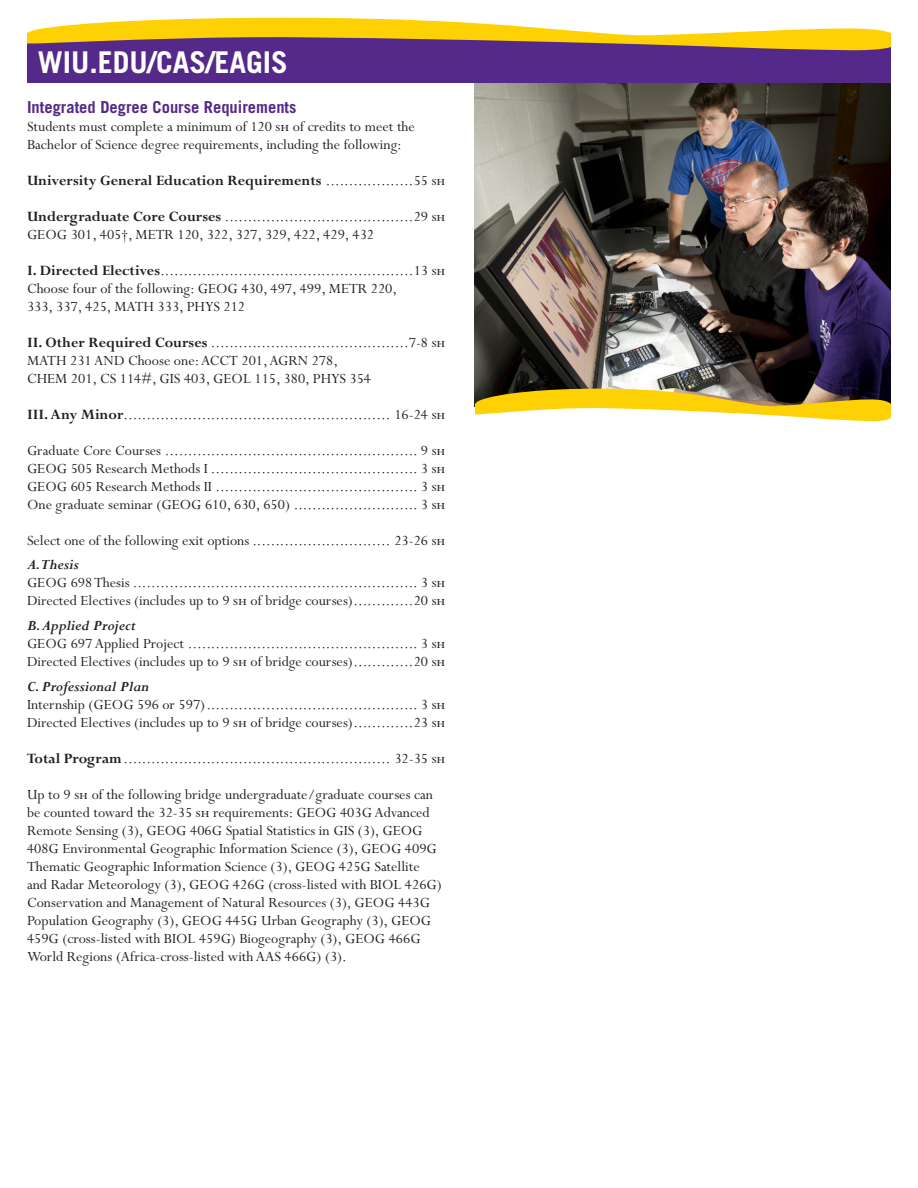
<style>
.page{position:relative;width:918px;height:1188px;background:#fff}
.page>*{position:absolute;margin:0;border:0;box-sizing:border-box;transform-origin:0 0}
.web_address{font:700 30px "Trade Gothic";color:#fff}
.subhead_1_purple{font:700 16.5px "Trade Gothic";color:#542989}
.body_text___A{font:15.75px/18px "Perpetua";color:#231f20}
.course_list_with_do{font:15.75px/18px "Perpetua";color:#231f20}
.course_list_with_d{font:15.75px "Perpetua";color:#231f20}
.course_list_with_d-2{font:700 15.75px "Perpetua";color:#231f20}
.course_list_with_d-3{font:italic 700 15.75px "Perpetua";color:#231f20}
.s1{font-family:"Perpetua SC"}
.s2{font-weight:400}
.s3{font-family:"Perpetua SC";font-weight:400}
.s4{font-weight:700}
.s5{font-weight:700;font-style:italic}
</style>
<div class="page">
<img style="left:475px;top:82px;width:416px;height:307px">
<svg style="left:475px;top:389px;width:416px;height:33px"></svg>
<div style="left:27px;top:37px;width:864px;height:45px;background:#542989"></div>
<svg style="left:27px;top:18px;width:864px;height:33px"></svg>
<p class="web_address" style="left:38px;top:44px;width:252px">WIU.EDU/CAS/EAGIS</p>
<p class="subhead_1_purple" style="left:27px;top:96px;width:271px">Integrated Degree Course Requirements</p>
<p class="body_text___A" style="left:27px;top:118px;width:389px">Students must complete a minimum of 120 <span class="s1">sh</span> of credits to meet the<br>Bachelor of Science degree requirements, including the following:</p>
<p class="course_list_with_d-2" style="left:27px;top:172px;width:420px">University General Education Requirements <span class="s2">...................55</span> <span class="s3">sh</span></p>
<p class="course_list_with_do" style="left:27px;top:208px;width:420px"><span class="s4">Undergraduate Core Courses</span> .........................................29 <span class="s1">sh</span></p>
<p class="body_text___A" style="left:27px;top:226px;width:349px">GEOG 301, 405†, METR 120, 322, 327, 329, 422, 429, 432</p>
<p class="course_list_with_d" style="left:27px;top:262px;width:420px"><span class="s4">I. Directed Electives</span>.......................................................13 <span class="s1">sh</span></p>
<p class="body_text___A" style="left:27px;top:280px;width:372px">Choose four of the following: GEOG 430, 497, 499, METR 220,<br>333, 337, 425, MATH 333, PHYS 212</p>
<p class="course_list_with_d" style="left:27px;top:334px;width:420px"><span class="s4">II. Other Required Courses</span> ...........................................7-8 <span class="s1">sh</span></p>
<p class="body_text___A" style="left:27px;top:352px;width:346px">MATH 231 AND Choose one: ACCT 201, AGRN 278,<br>CHEM 201, CS 114#, GIS 403, GEOL 115, 380, PHYS 354</p>
<p class="course_list_with_do" style="left:27px;top:406px;width:420px"><span class="s4">III. Any Minor</span>.......................................................... 16-24 <span class="s1">sh</span></p>
<p class="course_list_with_d" style="left:27px;top:442px;width:420px">Graduate Core Courses ....................................................... 9 <span class="s1">sh</span></p>
<p class="course_list_with_d" style="left:27px;top:460px;width:420px">GEOG 505 Research Methods I ............................................. 3 <span class="s1">sh</span></p>
<p class="course_list_with_d" style="left:27px;top:478px;width:420px">GEOG 605 Research Methods II ............................................ 3 <span class="s1">sh</span></p>
<p class="course_list_with_d" style="left:27px;top:496px;width:420px">One graduate seminar (GEOG 610, 630, 650) ........................... 3 <span class="s1">sh</span></p>
<p class="course_list_with_d" style="left:27px;top:532px;width:420px">Select one of the following exit options .............................. 23-26 <span class="s1">sh</span></p>
<p class="course_list_with_d-3" style="left:27px;top:556px;width:54px">A.Thesis</p>
<p class="course_list_with_do" style="left:27px;top:574px;width:420px">GEOG 698 Thesis .............................................................. 3 <span class="s1">sh</span></p>
<p class="course_list_with_do" style="left:27px;top:592px;width:420px">Directed Electives (includes up to 9 <span class="s1">sh</span> of bridge courses).............20 <span class="s1">sh</span></p>
<p class="course_list_with_do" style="left:27px;top:617px;width:420px"><span class="s5">B. Applied Project<br></span>GEOG 697 Applied Project .................................................. 3 <span class="s1">sh</span></p>
<p class="course_list_with_do" style="left:27px;top:653px;width:420px">Directed Electives (includes up to 9 <span class="s1">sh</span> of bridge courses).............20 <span class="s1">sh</span></p>
<p class="course_list_with_do" style="left:27px;top:678px;width:420px"><span class="s5">C. Professional Plan<br></span>Internship (GEOG 596 or 597).............................................. 3 <span class="s1">sh</span></p>
<p class="course_list_with_do" style="left:27px;top:714px;width:420px">Directed Electives (includes up to 9 <span class="s1">sh</span> of bridge courses).............23 <span class="s1">sh</span></p>
<p class="course_list_with_do" style="left:27px;top:750px;width:420px"><span class="s4">Total Program</span>.......................................................... 32-35 <span class="s1">sh</span></p>
<p class="body_text___A" style="left:27px;top:786px;width:416px">Up to 9 <span class="s1">sh</span> of the following bridge undergraduate/graduate courses can be counted toward the 32-35 <span class="s1">sh</span> requirements: GEOG 403G Advanced Remote Sensing (3), GEOG 406G Spatial Statistics in GIS (3), GEOG 408G Environmental Geographic Information Science (3), GEOG 409G Thematic Geographic Information Science (3), GEOG 425G Satellite and Radar Meteorology (3), GEOG 426G (cross-listed with BIOL 426G)<br>Conservation and Management of Natural Resources (3), GEOG 443G Population Geography (3), GEOG 445G Urban Geography (3), GEOG 459G (cross-listed with BIOL 459G) Biogeography (3), GEOG 466G World Regions (Africa-cross-listed with AAS 466G) (3).</p>
</div>
